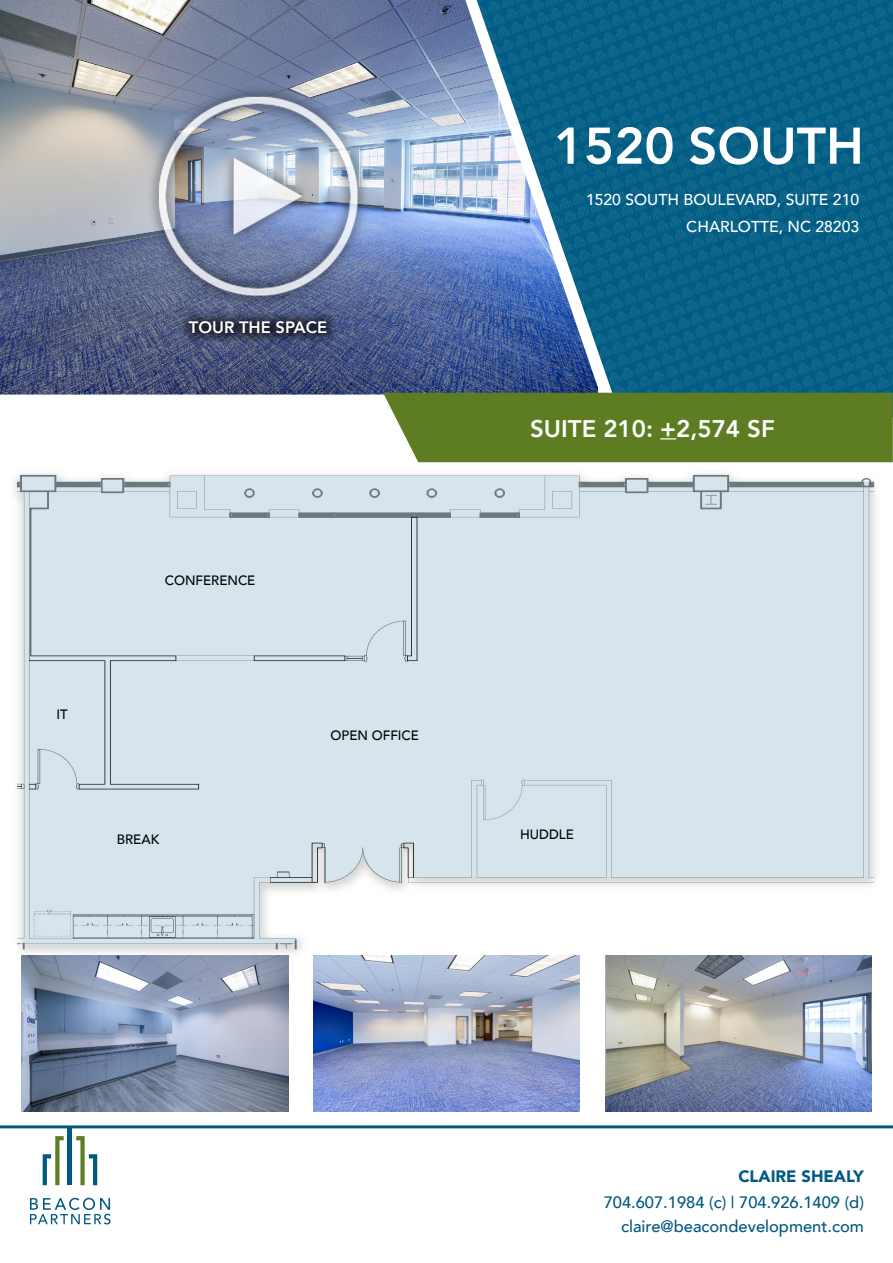
<style>
.page{position:relative;width:893px;height:1263px;background:#fff}
.page>*{position:absolute;margin:0;border:0;box-sizing:border-box;transform-origin:0 0}
.t1{font:800 51px "Avenir";color:#fff}
.t2{font:800 24px "Avenir";color:#fff}
.t3{font:500 16.5px/24px "Avenir";color:#005981;text-align:right}
.t4{font:900 16.5px "Avenir";color:#005981}
.t5{font:800 16.5px "Avenir";color:#fff}
.t6{font:500 15.75px/27px "Avenir";color:#fff;text-align:right}
.t7{font:500 13.5px "Avenir";color:#000}
</style>
<div class="page">
<hr style="left:0;top:1125px;width:893px;height:3px;background:#005981">
<hr style="left:68px;top:1127px;width:4px;height:58px;background:#005981">
<svg style="left:76px;top:1136px;width:21px;height:49px"></svg>
<svg style="left:43px;top:1136px;width:21px;height:49px"></svg>
<svg style="left:30px;top:1198px;width:81px;height:26px"></svg>
<img style="left:0;top:0;width:477px;height:395px">
<img style="left:477px;top:0;width:416px;height:393px">
<img style="left:14px;top:473px;width:862px;height:580px">
<div style="left:165px;top:572px;width:100px;height:15px;background:#d6e4eb"></div>
<div style="left:331px;top:726px;width:100px;height:15px;background:#d6e4eb"></div>
<div style="left:520px;top:810px;width:60px;height:31px;background:#d6e4eb"></div>
<div style="left:117px;top:830px;width:47px;height:15px;background:#d6e4eb"></div>
<div style="left:57px;top:706px;width:12px;height:15px;background:#d6e4eb"></div>
<div style="left:484px;top:922px;width:409px;height:151px;background:#fff"></div>
<img style="left:147px;top:86px;width:222px;height:221px">
<div style="left:178px;top:310px;width:160px;height:35px;background:#000;opacity:.65"></div>
<img style="left:21px;top:956px;width:267px;height:155px">
<img style="left:313px;top:956px;width:267px;height:155px">
<img style="left:605px;top:956px;width:267px;height:155px">
<div style="left:383px;top:393px;width:510px;height:69px;background:#5e7d23"></div>
<p class="t5" style="left:189px;top:315px;width:140px">TOUR THE SPACE</p>
<p class="t7" style="left:57px;top:703px;width:13px">IT</p>
<p class="t7" style="left:165px;top:569px;width:92px">CONFERENCE</p>
<p class="t7" style="left:117px;top:827px;width:44px">BREAK</p>
<p class="t7" style="left:331px;top:723px;width:90px">OPEN OFFICE</p>
<h1 class="t1" style="left:554px;top:106px;width:311px">1520 SOUTH</h1>
<p class="t6" style="left:586px;top:185px;width:275px">1520 SOUTH BOULEVARD, SUITE 210<br>CHARLOTTE, NC 28203</p>
<h2 class="t2" style="left:530px;top:410px;width:246px">SUITE 210: +2,574 SF</h2>
<p class="t7" style="left:520px;top:823px;width:55px">HUDDLE</p>
<p class="t4" style="left:738px;top:1162px;width:127px">CLAIRE SHEALY</p>
<p class="t3" style="left:604px;top:1189px;width:262px">704.607.1984 (c) | 704.926.1409 (d) claire@beacondevelopment.com</p>
</div>
